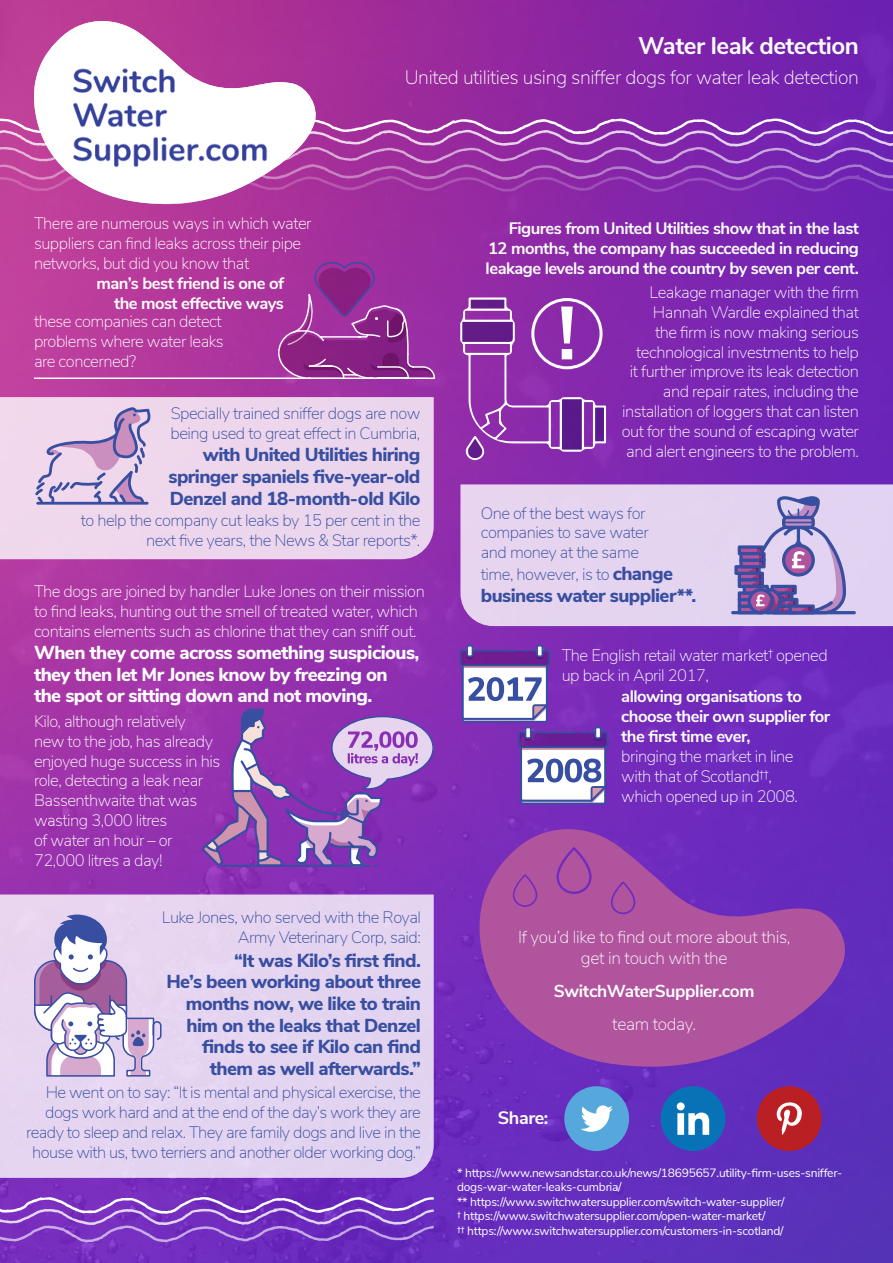
<style>
.page{position:relative;width:893px;height:1263px;background:#fff}
.page>*{position:absolute;margin:0;border:0;box-sizing:border-box;transform-origin:0 0}
.t1{font:700 24px "Nunito Sans";letter-spacing:-.02em;color:#fff}
.t2{font:200 19.5px "Nunito Sans";letter-spacing:-.02em;color:#fff}
.t3{font:800 18.75px/21.6px "Nunito Sans";letter-spacing:-.03em;color:#384ea1;text-align:justify}
.t4{font:800 18.75px/21.6px "Nunito Sans";letter-spacing:-.03em;color:#fff}
.t5{font:700 18px "Nunito Sans";letter-spacing:-.02em;color:#fff}
.t6{font:200 17.25px/20.7px "Nunito Sans";letter-spacing:-.02em;color:#fff;text-align:center}
.t7{font:700 17.25px/33px "Nunito Sans";letter-spacing:-.02em;color:#fff;text-align:center}
.t8{font:200 16.5px/20px "Nunito Sans";letter-spacing:-.03em;color:#fff}
.t9{font:200 16.5px/20px "Nunito Sans";letter-spacing:-.035em;color:#384ea1;text-align:right}
.t10{font:700 16.5px/20px "Nunito Sans";letter-spacing:-.03em;color:#fff;text-align:justify}
.t11{font:12px/14.4px "Nunito Sans";letter-spacing:-.02em;color:#fff}
.s1{font-weight:800;font-size:18.75px}
.s2{font-weight:200}
</style>
<div class="page">
<img style="left:0;top:0;width:893px;height:1263px">
<svg style="left:0;top:118px;width:893px;height:74px;background:#973faf"></svg>
<svg style="left:30px;top:17px;width:290px;height:4px"></svg>
<img style="left:30px;top:21px;width:290px;height:183px">
<svg style="left:0;top:1197px;width:434px;height:45px;background:#8449c6"></svg>
<svg style="left:474px;top:823px;width:376px;height:244px;background:#9544a9"></svg>
<div style="left:661px;top:1086px;width:64px;height:65px;background:#0772b6;border-radius:50%"></div>
<svg style="left:677px;top:1102px;width:32px;height:33px"></svg>
<div style="left:757px;top:1086px;width:65px;height:65px;background:#ba1f24;border-radius:50%"></div>
<svg style="left:777px;top:1102px;width:25px;height:33px"></svg>
<div style="left:564px;top:1086px;width:65px;height:65px;background:#56a7dc;border-radius:50%"></div>
<svg style="left:581px;top:1105px;width:32px;height:27px"></svg>
<hr style="left:34px;top:377px;width:394px;height:2px;background:#fff">
<svg style="left:277px;top:261px;width:159px;height:119px;background:#993598"></svg>
<div style="left:0;top:397px;width:434px;height:162px;background:#edd6ed"></div>
<hr style="left:36px;top:502px;width:113px;height:3px;background:#384ea1">
<svg style="left:35px;top:407px;width:117px;height:97px;background:#ceb7d9"></svg>
<div style="left:0;top:894px;width:434px;height:284px;background:#e4d4f0"></div>
<svg style="left:33px;top:914px;width:129px;height:163px"></svg>
<svg style="left:199px;top:707px;width:236px;height:161px;background:#9856bb"></svg>
<div style="left:460px;top:484px;width:433px;height:142px;background:#e4d4f0"></div>
<svg style="left:460px;top:297px;width:146px;height:163px;background:#9645b2"></svg>
<svg style="left:459px;top:645px;width:149px;height:159px"></svg>
<hr style="left:731px;top:611px;width:125px;height:3px;background:#384ea1;border-radius:2px">
<svg style="left:734px;top:496px;width:112px;height:115px;background:#b0a0d0"></svg>
<p class="t1" style="left:638px;top:28px;width:222px">Water leak detection</p>
<p class="t2" style="left:405px;top:63px;width:456px">United utilities using sniffer dogs for water leak detection</p>
<p class="t8" style="left:34px;top:213px;width:279px">There are numerous ways in which water suppliers can find leaks across their pipe networks, but did you know that</p>
<p class="t10" style="left:96px;top:272px;width:189px;text-align:right">man’s best friend is one of the most effective ways</p>
<p class="t8" style="left:34px;top:311px;width:191px">these companies can detect problems where water leaks are concerned?</p>
<p class="t9" style="left:171px;top:403px;width:251px;text-align:left">Specially trained sniffer dogs are now being used to great effect in Cumbria,</p>
<p class="t3" style="left:168px;top:443px;width:253px;text-indent:34px">with United Utilities hiring springer spaniels five-year-old Denzel and 18-month-old Kilo</p>
<p class="t9" style="left:81px;top:510px;width:341px">to help the company cut leaks by 15 per cent in the next five years, the News &amp; Star reports*.</p>
<p class="t8" style="left:34px;top:580px;width:392px">The dogs are joined by handler Luke Jones on their mission to find leaks, hunting out the smell of treated water, which contains elements such as chlorine that they can sniff out.</p>
<p class="t4" style="left:34px;top:641px;width:387px">When they come across something suspicious, they then let Mr Jones know by freezing on the spot or sitting down and not moving.</p>
<p class="t8" style="left:34px;top:710px;width:188px">Kilo, although relatively new to the job, has already enjoyed huge success in his role, detecting a leak near<br>Bassenthwaite that was wasting 3,000 litres<br>of water an hour – or<br>72,000 litres a day!</p>
<p class="t9" style="left:162px;top:906px;width:261px">Luke Jones, who served with the Royal<br>Army Veterinary Corp, said:</p>
<p class="t3" style="left:166px;top:948px;width:256px;text-align:right">“It was Kilo’s first find.<br>He’s been working about three months now, we like to train him on the leaks that Denzel finds to see if Kilo can find them as well afterwards.”</p>
<p class="t9" style="left:26px;top:1082px;width:396px">He went on to say: “It is mental and physical exercise, the dogs work hard and at the end of the day’s work they are ready to sleep and relax. They are family dogs and live in the house with us, two terriers and another older working dog.”</p>
<p class="t10" style="left:486px;top:218px;width:375px;text-indent:23px">Figures from United Utilities show that in the last 12 months, the company has succeeded in reducing leakage levels around the country by seven per cent.</p>
<p class="t8" style="left:622px;top:281px;width:239px;text-align:right">Leakage manager with the firm Hannah Wardle explained that<br>the firm is now making serious technological investments to help<br>it further improve its leak detection and repair rates, including the installation of loggers that can listen out for the sound of escaping water and alert engineers to the problem.</p>
<p class="t9" style="left:481px;top:502px;width:170px;text-align:left">One of the best ways for companies to save water and money at the same</p>
<p class="t9" style="left:481px;top:563px;width:194px">time, however, is to <span class="s1">change</span></p>
<p class="t3" style="left:481px;top:583px;width:217px">business water supplier**.</p>
<p class="t8" style="left:562px;top:645px;width:268px">The English retail water market† opened up back in April 2017,</p>
<p class="t10" style="left:621px;top:685px;width:210px;text-align:left">allowing organisations to choose their own supplier for the first time ever,</p>
<p class="t8" style="left:621px;top:745px;width:178px">bringing the market in line with that of Scotland††, which opened up in 2008.</p>
<p class="t6" style="left:518px;top:926px;width:274px">If you’d like to find out more about this, get in touch with the</p>
<p class="t7" style="left:554px;top:973px;width:202px">SwitchWaterSupplier.com <span class="s2">team today.</span></p>
<p class="t5" style="left:498px;top:1105px;width:52px">Share:</p>
<p class="t11" style="left:457px;top:1165px;width:387px">* https://www.newsandstar.co.uk/news/18695657.utility-firm-uses-sniffer&shy;dogs-war-water-leaks-cumbria/<br>** https://www.switchwatersupplier.com/switch-water-supplier/<br>† https://www.switchwatersupplier.com/open-water-market/<br>†† https://www.switchwatersupplier.com/customers-in-scotland/</p>
</div>
